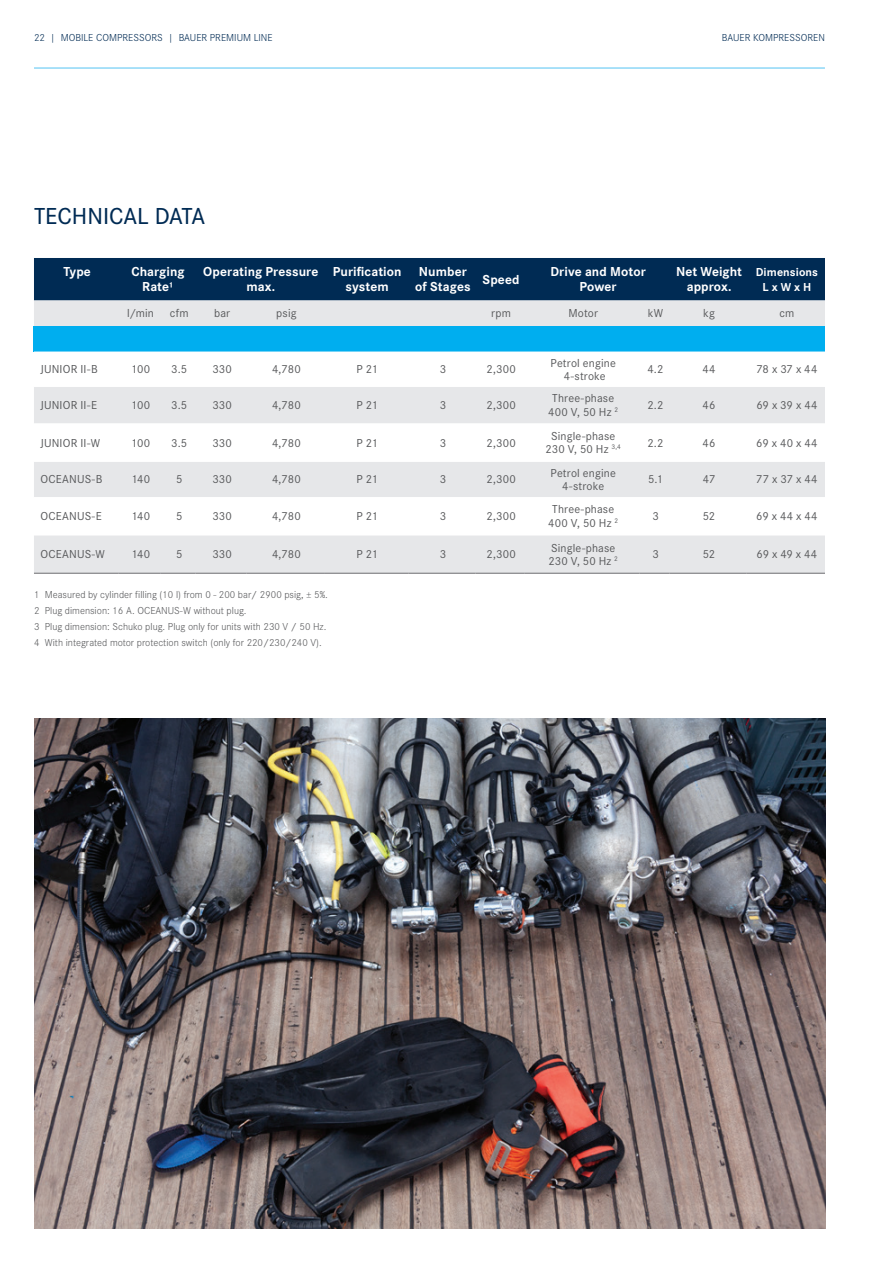
<style>
.page{position:relative;width:893px;height:1263px;background:#fff}
.page>*{position:absolute;margin:0;border:0;box-sizing:border-box;transform-origin:0 0}
.t1{font:500 24px "Corporate S";color:#002b54}
.t2{font:700 13.5px/15px "Corporate S";letter-spacing:.005em;color:#fff;text-align:center}
.t3{font:12px/13.5px "Corporate S";letter-spacing:.015em;color:#57585a;text-align:center}
.t4{font:700 12px/15px "Corporate S";letter-spacing:.01em;color:#fff;text-align:center}
.t5{font:300 10.5px/16.2px "Corporate S";color:#57585a}
.t6{font:300 10.5px "Corporate S";color:#002b54}
</style>
<div class="page">
<hr style="left:34px;top:67px;width:791px;height:2px;background:#8dd7f7">
<img style="left:34px;top:719px;width:791px;height:510px">
<div style="left:34px;top:258px;width:791px;height:42px;background:#002b54"></div>
<div style="left:34px;top:300px;width:791px;height:273px;background:#e6e7e9"></div>
<div style="left:34px;top:326px;width:791px;height:25px;background:#00aeef"></div>
<svg style="left:34px;top:351px;width:791px;height:184px"></svg>
<hr style="left:34px;top:573px;width:84px;height:1px;background:#6c6d70">
<hr style="left:118px;top:573px;width:43px;height:1px;background:#6c6d70">
<hr style="left:161px;top:573px;width:35px;height:1px;background:#6c6d70">
<hr style="left:196px;top:573px;width:51px;height:1px;background:#6c6d70">
<hr style="left:247px;top:573px;width:77px;height:1px;background:#6c6d70">
<hr style="left:324px;top:573px;width:84px;height:1px;background:#6c6d70">
<hr style="left:408px;top:573px;width:67px;height:1px;background:#6c6d70">
<hr style="left:475px;top:573px;width:50px;height:1px;background:#6c6d70">
<hr style="left:525px;top:573px;width:115px;height:1px;background:#6c6d70">
<svg style="left:640px;top:573px;width:29px;height:1px"></svg>
<hr style="left:669px;top:573px;width:78px;height:1px;background:#6c6d70">
<hr style="left:747px;top:573px;width:78px;height:1px;background:#6c6d70">
<p class="t6" style="left:34px;top:30px;width:240px">22 | MOBILE COMPRESSORS | BAUER PREMIUM LINE</p>
<p class="t6" style="left:722px;top:30px;width:104px">BAUER KOMPRESSOREN</p>
<h1 class="t1" style="left:34px;top:198px;width:173px">TECHNICAL DATA</h1>
<p class="t2" style="left:63px;top:263px;width:29px">Type</p>
<p class="t2" style="left:131px;top:263px;width:55px">Charging<br>Rate¹</p>
<p class="t2" style="left:203px;top:263px;width:117px">Operating Pressure max.</p>
<p class="t2" style="left:333px;top:263px;width:70px">Purification system</p>
<p class="t2" style="left:415px;top:263px;width:57px;text-align:left">Number of Stages</p>
<p class="t2" style="left:483px;top:271px;width:39px">Speed</p>
<p class="t2" style="left:550px;top:263px;width:97px">Drive and Motor<br>Power</p>
<p class="t2" style="left:676px;top:263px;width:68px">Net Weight approx.</p>
<p class="t4" style="left:756px;top:264px;width:64px">Dimensions<br>L x W x H</p>
<p class="t3" style="left:127px;top:306px;width:28px">l/min</p>
<p class="t3" style="left:170px;top:306px;width:20px">cfm</p>
<p class="t3" style="left:214px;top:306px;width:18px">bar</p>
<p class="t3" style="left:276px;top:306px;width:22px">psig</p>
<p class="t3" style="left:491px;top:306px;width:21px">rpm</p>
<p class="t3" style="left:568px;top:306px;width:31px">Motor</p>
<p class="t3" style="left:648px;top:306px;width:17px">kW</p>
<p class="t3" style="left:703px;top:306px;width:13px">kg</p>
<p class="t3" style="left:779px;top:306px;width:16px">cm</p>
<p class="t3" style="left:40px;top:362px;width:59px">JUNIOR II-B</p>
<p class="t3" style="left:131px;top:362px;width:21px">100</p>
<p class="t3" style="left:171px;top:362px;width:18px">3.5</p>
<p class="t3" style="left:212px;top:362px;width:21px">330</p>
<p class="t3" style="left:272px;top:362px;width:30px">4,780</p>
<p class="t3" style="left:356px;top:362px;width:23px">P 21</p>
<p class="t3" style="left:440px;top:362px;width:8px">3</p>
<p class="t3" style="left:487px;top:362px;width:31px">2,300</p>
<p class="t3" style="left:551px;top:355px;width:67px">Petrol engine<br>4-stroke</p>
<p class="t3" style="left:647px;top:362px;width:18px">4.2</p>
<p class="t3" style="left:702px;top:362px;width:15px">44</p>
<p class="t3" style="left:756px;top:362px;width:63px">78 x 37 x 44</p>
<p class="t3" style="left:40px;top:398px;width:58px">JUNIOR II-E</p>
<p class="t3" style="left:131px;top:398px;width:21px">100</p>
<p class="t3" style="left:171px;top:398px;width:18px">3.5</p>
<p class="t3" style="left:212px;top:398px;width:21px">330</p>
<p class="t3" style="left:272px;top:398px;width:30px">4,780</p>
<p class="t3" style="left:356px;top:398px;width:23px">P 21</p>
<p class="t3" style="left:440px;top:398px;width:8px">3</p>
<p class="t3" style="left:487px;top:398px;width:31px">2,300</p>
<p class="t3" style="left:548px;top:391px;width:71px">Three-phase<br>400 V, 50 Hz <sup>2</sup></p>
<p class="t3" style="left:647px;top:398px;width:17px">2.2</p>
<p class="t3" style="left:703px;top:398px;width:14px">46</p>
<p class="t3" style="left:756px;top:398px;width:63px">69 x 39 x 44</p>
<p class="t3" style="left:40px;top:435px;width:61px">JUNIOR II-W</p>
<p class="t3" style="left:131px;top:435px;width:21px">100</p>
<p class="t3" style="left:171px;top:435px;width:18px">3.5</p>
<p class="t3" style="left:212px;top:435px;width:21px">330</p>
<p class="t3" style="left:272px;top:435px;width:30px">4,780</p>
<p class="t3" style="left:356px;top:435px;width:23px">P 21</p>
<p class="t3" style="left:440px;top:435px;width:8px">3</p>
<p class="t3" style="left:487px;top:435px;width:31px">2,300</p>
<p class="t3" style="left:546px;top:428px;width:77px">Single-phase<br>230 V, 50 Hz <sup>3,4</sup></p>
<p class="t3" style="left:647px;top:435px;width:17px">2.2</p>
<p class="t3" style="left:703px;top:435px;width:14px">46</p>
<p class="t3" style="left:756px;top:435px;width:63px">69 x 40 x 44</p>
<p class="t3" style="left:40px;top:472px;width:64px">OCEANUS-B</p>
<p class="t3" style="left:131px;top:472px;width:21px">140</p>
<p class="t3" style="left:176px;top:472px;width:8px">5</p>
<p class="t3" style="left:212px;top:472px;width:21px">330</p>
<p class="t3" style="left:272px;top:472px;width:30px">4,780</p>
<p class="t3" style="left:356px;top:472px;width:23px">P 21</p>
<p class="t3" style="left:440px;top:472px;width:8px">3</p>
<p class="t3" style="left:487px;top:472px;width:31px">2,300</p>
<p class="t3" style="left:551px;top:465px;width:67px">Petrol engine<br>4-stroke</p>
<p class="t3" style="left:648px;top:472px;width:16px">5.1</p>
<p class="t3" style="left:703px;top:472px;width:14px">47</p>
<p class="t3" style="left:756px;top:472px;width:63px">77 x 37 x 44</p>
<p class="t3" style="left:40px;top:509px;width:63px">OCEANUS-E</p>
<p class="t3" style="left:131px;top:509px;width:21px">140</p>
<p class="t3" style="left:176px;top:509px;width:8px">5</p>
<p class="t3" style="left:212px;top:509px;width:21px">330</p>
<p class="t3" style="left:272px;top:509px;width:30px">4,780</p>
<p class="t3" style="left:356px;top:509px;width:23px">P 21</p>
<p class="t3" style="left:440px;top:509px;width:8px">3</p>
<p class="t3" style="left:487px;top:509px;width:31px">2,300</p>
<p class="t3" style="left:548px;top:502px;width:71px">Three-phase<br>400 V, 50 Hz <sup>2</sup></p>
<p class="t3" style="left:652px;top:509px;width:8px">3</p>
<p class="t3" style="left:703px;top:509px;width:14px">52</p>
<p class="t3" style="left:756px;top:509px;width:63px">69 x 44 x 44</p>
<p class="t3" style="left:40px;top:547px;width:66px">OCEANUS-W</p>
<p class="t3" style="left:131px;top:547px;width:21px">140</p>
<p class="t3" style="left:176px;top:547px;width:8px">5</p>
<p class="t3" style="left:212px;top:547px;width:21px">330</p>
<p class="t3" style="left:272px;top:547px;width:30px">4,780</p>
<p class="t3" style="left:356px;top:547px;width:23px">P 21</p>
<p class="t3" style="left:440px;top:547px;width:8px">3</p>
<p class="t3" style="left:487px;top:547px;width:31px">2,300</p>
<p class="t3" style="left:548px;top:540px;width:71px;text-align:left">Single-phase<br>230 V, 50 Hz <sup>2</sup></p>
<p class="t3" style="left:652px;top:547px;width:8px">3</p>
<p class="t3" style="left:703px;top:547px;width:14px">52</p>
<p class="t3" style="left:756px;top:547px;width:62px">69 x 49 x 44</p>
<p class="t5" style="left:34px;top:585px;width:295px">1 Measured by cylinder filling (10 l) from 0 - 200 bar/ 2900 psig, ± 5%.<br>2 Plug dimension: 16 A. OCEANUS-W without plug.<br>3 Plug dimension: Schuko plug. Plug only for units with 230 V / 50 Hz.<br>4 With integrated motor protection switch (only for 220/230/240 V).</p>
</div>
